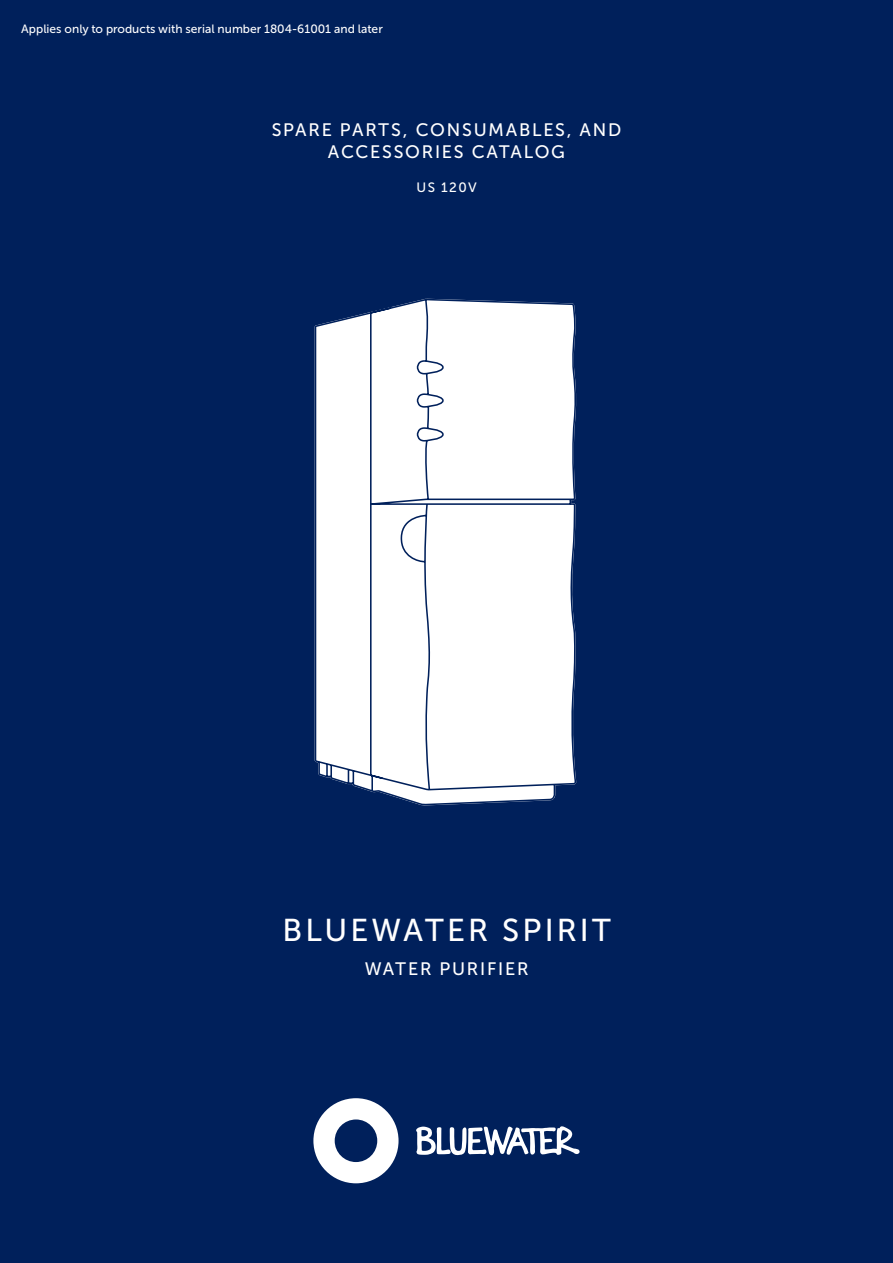
<style>
.page{position:relative;width:893px;height:1263px;background:#00205b}
.page>*{position:absolute;margin:0;border:0;box-sizing:border-box;transform-origin:0 0}
.Body_headline_21_15{font:31.5px "Museo Sans Cyrl 500";letter-spacing:.1em;color:#fff}
.Body_headline_12_15{font:18px/22.5px "Museo Sans Cyrl 500";letter-spacing:.1em;color:#fff;text-align:center}
.Body_headline_9_15{font:13.5px "Museo Sans Cyrl 500";letter-spacing:.1em;color:#fff}
.BW___Cell_Heading{font:12px "Museo Sans Cyrl 500";color:#fff}
</style>
<div class="page">
<svg style="left:416px;top:1126px;width:164px;height:29px"></svg>
<svg style="left:313px;top:1098px;width:86px;height:85px"></svg>
<svg style="left:315px;top:299px;width:261px;height:506px;background:#eceef3"></svg>
<p class="BW___Cell_Heading" style="left:21px;top:22px;width:363px">Applies only to products with serial number 1804-61001 and later</p>
<p class="Body_headline_12_15" style="left:272px;top:118px;width:351px">SPARE PARTS, CONSUMABLES, AND<br>ACCESSORIES CATALOG</p>
<p class="Body_headline_9_15" style="left:417px;top:180px;width:62px">US 120V</p>
<p class="Body_headline_21_15" style="left:283px;top:913px;width:330px">BLUEWATER SPIRIT</p>
<p class="Body_headline_12_15" style="left:365px;top:958px;width:165px">WATER PURIFIER</p>
</div>
